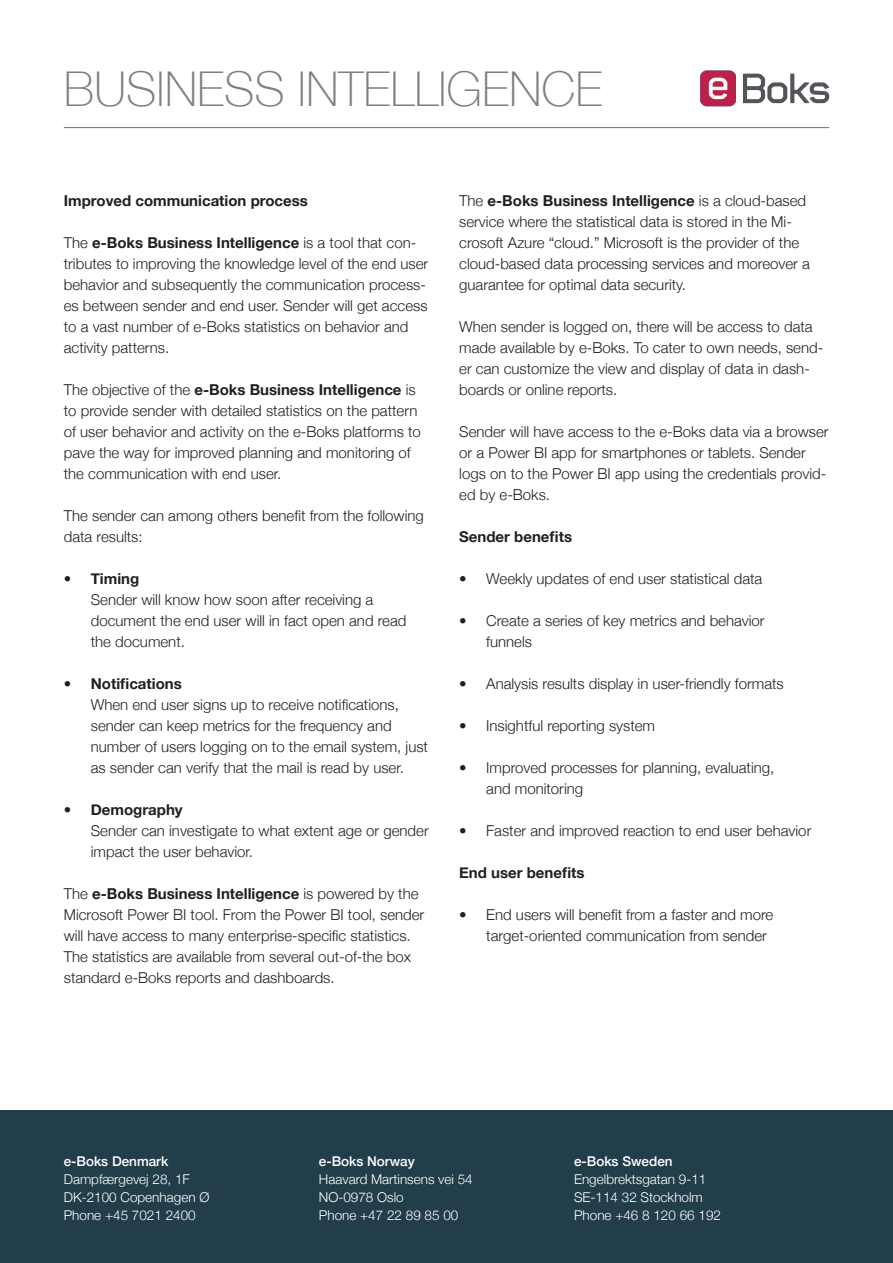
<style>
.page{position:relative;width:893px;height:1263px;background:#fff}
.page>*{position:absolute;margin:0;border:0;box-sizing:border-box;transform-origin:0 0}
.t1{font:100 48px "Helvetica Neue";color:#7f7f7f}
.t2{font:300 15px/21px "Helvetica Neue";color:#231f20}
.t3{font:700 15px "Helvetica Neue";color:#231f20}
.t4{font:300 13.5px "Helvetica Neue";color:#fff}
.t5{font:500 13.5px "Helvetica Neue";color:#fff}
.s1{font-weight:700}
</style>
<div class="page">
<div style="left:0;top:1110px;width:893px;height:153px;background:#233e4b"></div>
<svg style="left:743px;top:74px;width:86px;height:29px"></svg>
<svg style="left:700px;top:70px;width:36px;height:36px"></svg>
<hr style="left:64px;top:127px;width:765px;height:1px;background:#7f7f7f">
<p class="t1" style="left:64px;top:53px;width:540px">BUSINESS INTELLIGENCE</p>
<p class="t3" style="left:64px;top:189px;width:246px">Improved communication process</p>
<p class="t2" style="left:64px;top:231px;width:366px">The <span class="s1">e-Boks Business Intelligence</span> is a tool that con&shy;tributes to improving the knowledge level of the end user behavior and subsequently the communication process&shy;es between sender and end user. Sender will get access to a vast number of e-Boks statistics on behavior and activity patterns.</p>
<p class="t2" style="left:64px;top:378px;width:359px">The objective of the <span class="s1">e-Boks Business Intelligence</span> is to provide sender with detailed statistics on the pattern of user behavior and activity on the e-Boks platforms to pave the way for improved planning and monitoring of the communication with end user.</p>
<p class="t2" style="left:64px;top:504px;width:362px">The sender can among others benefit from the following data results:</p>
<p class="t2" style="left:91px;top:567px;width:317px;text-indent:-27px">• <span class="s1">Timing<br></span>Sender will know how soon after receiving a document the end user will in fact open and read the document.</p>
<p class="t2" style="left:91px;top:672px;width:339px;text-indent:-27px">• <span class="s1">Notifications<br></span>When end user signs up to receive notifications, sender can keep metrics for the frequency and number of users logging on to the email system, just as sender can verify that the mail is read by user.</p>
<p class="t2" style="left:91px;top:798px;width:339px;text-indent:-27px">• <span class="s1">Demography<br></span>Sender can investigate to what extent age or gender impact the user behavior.</p>
<p class="t2" style="left:64px;top:882px;width:362px">The <span class="s1">e-Boks Business Intelligence</span> is powered by the Microsoft Power BI tool. From the Power BI tool, sender will have access to many enterprise-specific statistics.<br>The statistics are available from several out-of-the box standard e-Boks reports and dashboards.</p>
<p class="t2" style="left:459px;top:189px;width:352px">The <span class="s1">e-Boks Business Intelligence</span> is a cloud-based service where the statistical data is stored in the Mi&shy;crosoft Azure “cloud.” Microsoft is the provider of the cloud-based data processing services and moreover a guarantee for optimal data security.</p>
<p class="t2" style="left:459px;top:315px;width:366px">When sender is logged on, there will be access to data made available by e-Boks. To cater to own needs, send&shy;er can customize the view and display of data in dash&shy;boards or online reports.</p>
<p class="t2" style="left:459px;top:420px;width:371px">Sender will have access to the e-Boks data via a browser or a Power BI app for smartphones or tablets. Sender logs on to the Power BI app using the credentials provid&shy;ed by e-Boks.</p>
<p class="t3" style="left:459px;top:525px;width:114px">Sender benefits</p>
<p class="t2" style="left:459px;top:567px;width:305px">• Weekly updates of end user statistical data</p>
<p class="t2" style="left:486px;top:609px;width:280px;text-indent:-27px">• Create a series of key metrics and behavior funnels</p>
<p class="t2" style="left:459px;top:672px;width:326px">• Analysis results display in user-friendly formats</p>
<p class="t2" style="left:459px;top:714px;width:197px">• Insightful reporting system</p>
<p class="t2" style="left:486px;top:756px;width:290px;text-indent:-27px">• Improved processes for planning, evaluating, and monitoring</p>
<p class="t2" style="left:459px;top:819px;width:354px">• Faster and improved reaction to end user behavior</p>
<p class="t3" style="left:459px;top:861px;width:127px">End user benefits</p>
<p class="t2" style="left:486px;top:903px;width:289px;text-indent:-27px">• End users will benefit from a faster and more target-oriented communication from sender</p>
<p class="t5" style="left:64px;top:1150px;width:106px">e-Boks Denmark</p>
<p class="t4" style="left:64px;top:1168px;width:128px">Dampfærgevej 28, 1F</p>
<p class="t4" style="left:64px;top:1186px;width:147px">DK-2100 Copenhagen Ø</p>
<p class="t4" style="left:64px;top:1204px;width:133px">Phone +45 7021 2400</p>
<p class="t5" style="left:319px;top:1150px;width:97px">e-Boks Norway</p>
<p class="t4" style="left:319px;top:1168px;width:155px">Haavard Martinsens vei 54</p>
<p class="t4" style="left:319px;top:1186px;width:86px">NO-0978 Oslo</p>
<p class="t4" style="left:319px;top:1204px;width:141px">Phone +47 22 89 85 00</p>
<p class="t5" style="left:574px;top:1150px;width:100px">e-Boks Sweden</p>
<p class="t4" style="left:574px;top:1168px;width:134px">Engelbrektsgatan 9-11</p>
<p class="t4" style="left:574px;top:1186px;width:130px">SE-114 32 Stockholm</p>
<p class="t4" style="left:574px;top:1204px;width:148px">Phone +46 8 120 66 192</p>
</div>
